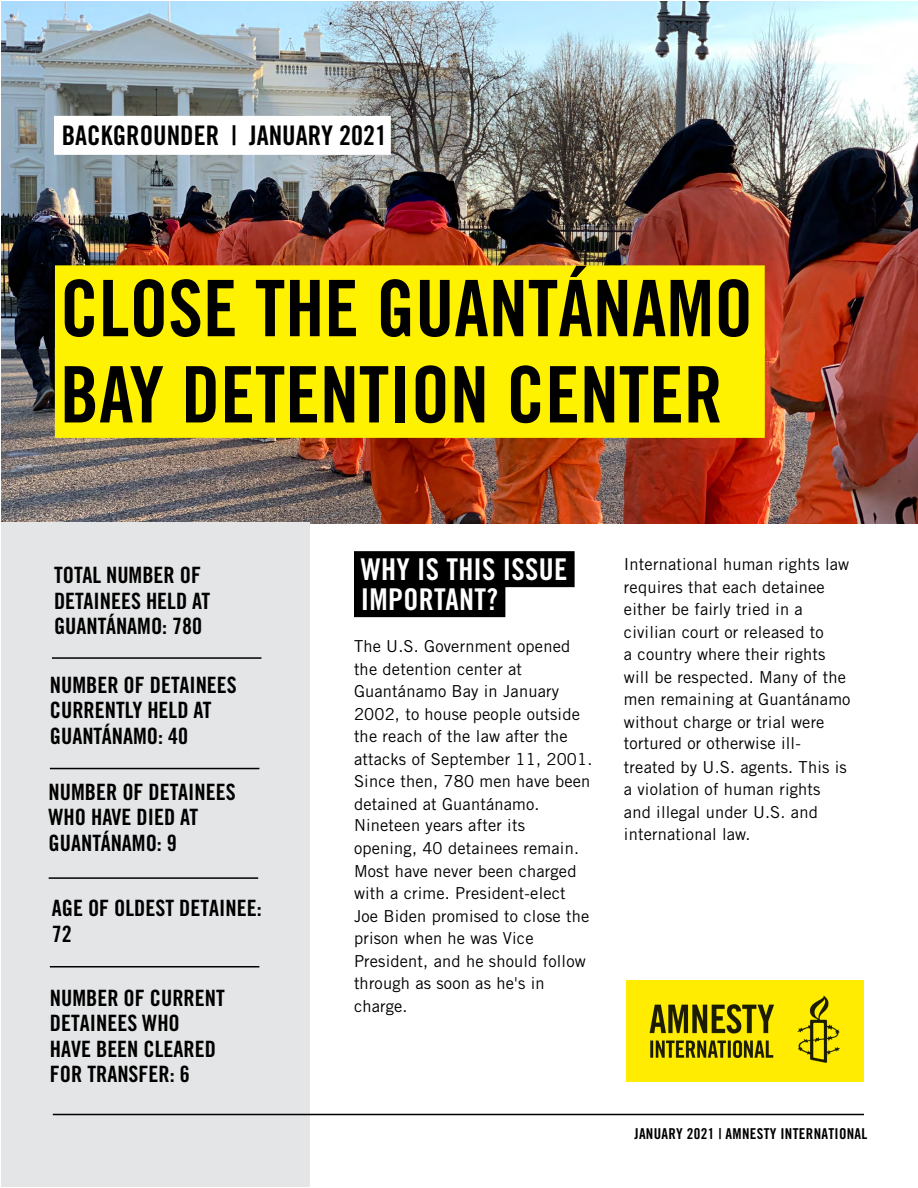
<style>
.page{position:relative;width:918px;height:1188px;background:#fff}
.page>*{position:absolute;margin:0;border:0;box-sizing:border-box;transform-origin:0 0}
.t1{font:78px/86.2px "Amnesty Trade Gothic Bd Cn 20";color:#000}
.t2{font:30px/30px "Trade Gothic LT Std Bd Cn 20";letter-spacing:.01em;color:#fff}
.t3{font:27px "Trade Gothic LT Std Bd Cn 20";color:#000}
.t4{font:22.5px/25.5px "Trade Gothic LT Std Bd Cn 20";color:#000}
.t5{font:16.5px/22.4px "Trade Gothic LT Std";letter-spacing:.01em;color:#000}
.t6{font:15px "Trade Gothic LT Std Bd Cn 20";letter-spacing:.02em;color:#000}
</style>
<div class="page">
<img style="left:1px;top:1px;width:917px;height:522px">
<div style="left:1px;top:523px;width:309px;height:664px;background:#e4e5e6"></div>
<div style="left:55px;top:265px;width:710px;height:91px;background:#fff200"></div>
<div style="left:55px;top:348px;width:710px;height:90px;background:#fff200"></div>
<div style="left:54px;top:116px;width:337px;height:39px;background:#fff"></div>
<div style="left:354px;top:551px;width:221px;height:36px;background:#000"></div>
<div style="left:354px;top:581px;width:151px;height:36px;background:#000"></div>
<img style="left:626px;top:981px;width:237px;height:100px">
<hr style="left:52px;top:657px;width:209px;height:2px;background:#000">
<hr style="left:50px;top:768px;width:209px;height:1px;background:#000">
<hr style="left:53px;top:1114px;width:811px;height:1px;background:#000">
<hr style="left:49px;top:877px;width:209px;height:2px;background:#000">
<hr style="left:50px;top:966px;width:209px;height:2px;background:#000">
<h3 class="t3" style="left:62px;top:119px;width:327px">BACKGROUNDER | JANUARY 2021</h3>
<h1 class="t1" style="left:60px;top:265px;width:695px">CLOSE THE GUANTÁNAMO<br>BAY DETENTION CENTER</h1>
<h3 class="t4" style="left:54px;top:562px;width:158px">TOTAL NUMBER OF<br>DETAINEES HELD AT<br>GUANTÁNAMO: 780</h3>
<h3 class="t4" style="left:50px;top:672px;width:189px">NUMBER OF DETAINEES<br>CURRENTLY HELD AT<br>GUANTÁNAMO: 40</h3>
<h3 class="t4" style="left:49px;top:779px;width:189px">NUMBER OF DETAINEES<br>WHO HAVE DIED AT<br>GUANTÁNAMO: 9</h3>
<h3 class="t4" style="left:52px;top:895px;width:211px">AGE OF OLDEST DETAINEE:<br>72</h3>
<h3 class="t4" style="left:50px;top:985px;width:176px">NUMBER OF CURRENT<br>DETAINEES WHO<br>HAVE BEEN CLEARED<br>FOR TRANSFER: 6</h3>
<h2 class="t2" style="left:361px;top:554px;width:208px">WHY IS THIS ISSUE<br>IMPORTANT?</h2>
<p class="t5" style="left:354px;top:635px;width:240px">The U.S. Government opened the detention center at<br>Guantánamo Bay in January<br>2002, to house people outside the reach of the law after the attacks of September 11, 2001.<br>Since then, 780 men have been detained at Guantánamo.<br>Nineteen years after its</p>
<p class="t5" style="left:354px;top:837px;width:237px">opening, 40 detainees remain.<br>Most have never been charged with a crime. President-elect<br>Joe Biden promised to close the prison when he was Vice<br>President, and he should follow through as soon as he's in charge.</p>
<p class="t5" style="left:624px;top:553px;width:228px">International human rights law requires that each detainee either be fairly tried in a civilian court or released to<br>a country where their rights will be respected. Many of the men remaining at Guantánamo without charge or trial were tortured or otherwise ill-</p>
<p class="t5" style="left:624px;top:755px;width:224px">treated by U.S. agents. This is a violation of human rights and illegal under U.S. and international law.</p>
<p class="t6" style="left:635px;top:1124px;width:234px">JANUARY 2021 | AMNESTY INTERNATIONAL</p>
</div>
